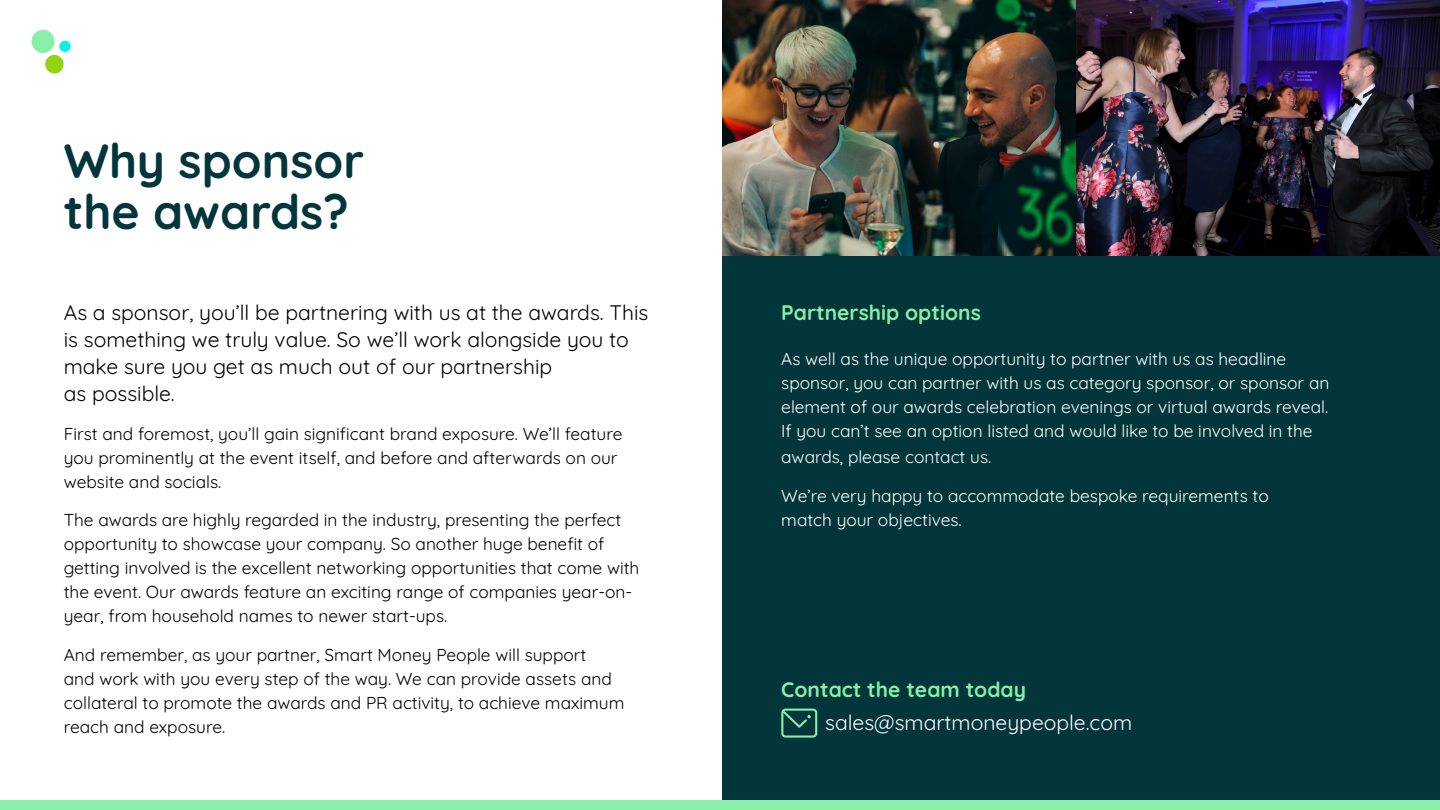
<style>
.page{position:relative;width:1440px;height:810px;background:#fff}
.page>*{position:absolute;margin:0;border:0;box-sizing:border-box;transform-origin:0 0}
.t1{font:700 48px/51px "Quicksand";color:#03363b}
.t2{font:21px/27px "Quicksand";color:#000}
.t3{font:700 21px "Quicksand";color:#87f0a6}
.t4{font:21px "Quicksand";color:#fff}
.t5{font:17.25px/24px "Quicksand";color:#000}
.t6{font:17.25px/24px "Quicksand";color:#fff}
</style>
<div class="page">
<div style="left:722px;top:0;width:718px;height:810px;background:#03363b"></div>
<div style="left:0;top:800px;width:1440px;height:10px;background:#87f0a6"></div>
<svg style="left:32px;top:29px;width:39px;height:45px"></svg>
<svg style="left:781px;top:709px;width:36px;height:29px"></svg>
<img style="left:722px;top:0;width:718px;height:255px">
<h1 class="t1" style="left:64px;top:130px;width:302px">Why sponsor the awards?</h1>
<p class="t2" style="left:64px;top:297px;width:586px">As a sponsor, you’ll be partnering with us at the awards. This is something we truly value. So we’ll work alongside you to make sure you get as much out of our partnership<br>as possible.</p>
<p class="t5" style="left:64px;top:420px;width:560px">First and foremost, you’ll gain significant brand exposure. We’ll feature you prominently at the event itself, and before and afterwards on our website and socials.</p>
<p class="t5" style="left:64px;top:507px;width:577px">The awards are highly regarded in the industry, presenting the perfect opportunity to showcase your company. So another huge benefit of getting involved is the excellent networking opportunities that come with the event. Our awards feature an exciting range of companies year-on&shy;year, from household names to newer start-ups.</p>
<p class="t5" style="left:64px;top:641px;width:562px">And remember, as your partner, Smart Money People will support<br>and work with you every step of the way. We can provide assets and collateral to promote the awards and PR activity, to achieve maximum reach and exposure.</p>
<p class="t3" style="left:781px;top:296px;width:201px">Partnership options</p>
<p class="t6" style="left:781px;top:345px;width:550px">As well as the unique opportunity to partner with us as headline sponsor, you can partner with us as category sponsor, or sponsor an element of our awards celebration evenings or virtual awards reveal.<br>If you can’t see an option listed and would like to be involved in the</p>
<p class="t6" style="left:781px;top:443px;width:211px">awards, please contact us.</p>
<p class="t6" style="left:781px;top:482px;width:489px">We’re very happy to accommodate bespoke requirements to match your objectives.</p>
<p class="t3" style="left:781px;top:673px;width:246px">Contact the team today</p>
<p class="t4" style="left:825px;top:707px;width:309px">sales@smartmoneypeople.com</p>
</div>
